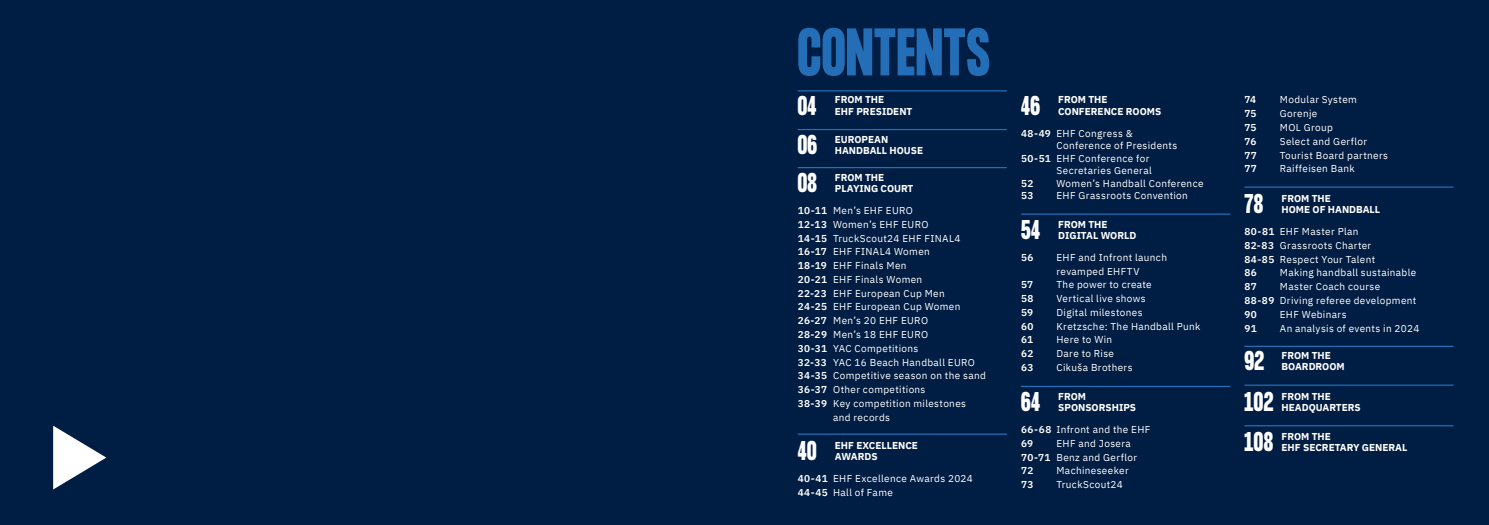
<style>
.page{position:relative;width:1489px;height:525px;background:#fff}
.page>*{position:absolute;margin:0;border:0;box-sizing:border-box;transform-origin:0 0}
.t1{font:700 58.75px "Formula Condensed";letter-spacing:.02em;color:#236eb6}
.t2{font:700 23.75px "Formula Condensed";letter-spacing:.025em;color:#fff}
.t3{font:10px/13.8px "IBM Plex Sans";letter-spacing:.035em;color:#fff}
.t4{font:700 10px/11.2px "IBM Plex Sans";color:#fff}
.t5{font:600 10px "IBM Plex Sans";letter-spacing:.035em;color:#fff}
.s1{font-weight:600}
</style>
<div class="page">
<div style="left:744px;top:0;width:744px;height:524px;background:#001d43"></div>
<hr style="left:797px;top:90px;width:209px;height:1px;background:#236eb6">
<hr style="left:797px;top:129px;width:209px;height:1px;background:#236eb6">
<hr style="left:797px;top:167px;width:209px;height:1px;background:#236eb6">
<hr style="left:1020px;top:213px;width:210px;height:2px;background:#236eb6">
<hr style="left:1244px;top:186px;width:209px;height:2px;background:#236eb6">
<hr style="left:1244px;top:345px;width:209px;height:2px;background:#236eb6">
<hr style="left:797px;top:433px;width:209px;height:1px;background:#236eb6">
<hr style="left:1244px;top:384px;width:209px;height:1px;background:#236eb6">
<hr style="left:1020px;top:385px;width:210px;height:2px;background:#236eb6">
<hr style="left:1244px;top:425px;width:209px;height:1px;background:#236eb6">
<div style="left:0;top:0;width:744px;height:524px;background:#001d43"></div>
<svg style="left:53px;top:425px;width:53px;height:64px"></svg>
<h1 class="t1" style="left:797px;top:17px;width:194px">CONTENTS</h1>
<h2 class="t2" style="left:797px;top:91px;width:20px">04</h2>
<p class="t4" style="left:834px;top:93px;width:79px">FROM THE<br>EHF PRESIDENT</p>
<h2 class="t2" style="left:797px;top:130px;width:21px">06</h2>
<p class="t4" style="left:834px;top:133px;width:90px">EUROPEAN<br>HANDBALL HOUSE</p>
<h2 class="t2" style="left:797px;top:168px;width:21px">08</h2>
<p class="t4" style="left:834px;top:171px;width:80px">FROM THE<br>PLAYING COURT</p>
<p class="t3" style="left:797px;top:203px;width:117px"><span class="s1">10-11</span> Men’s EHF EURO</p>
<p class="t3" style="left:797px;top:216px;width:132px"><span class="s1">12-13</span> Women’s EHF EURO</p>
<p class="t3" style="left:797px;top:230px;width:164px"><span class="s1">14-15</span> TruckScout24 EHF FINAL4</p>
<p class="t3" style="left:797px;top:244px;width:134px"><span class="s1">16-17</span> EHF FINAL4 Women</p>
<p class="t3" style="left:797px;top:258px;width:110px"><span class="s1">18-19</span> EHF Finals Men</p>
<p class="t3" style="left:797px;top:271px;width:126px"><span class="s1">20-21</span> EHF Finals Women</p>
<p class="t3" style="left:797px;top:285px;width:148px"><span class="s1">22-23</span> EHF European Cup Men</p>
<p class="t3" style="left:797px;top:299px;width:164px"><span class="s1">24-25</span> EHF European Cup Women</p>
<p class="t3" style="left:797px;top:313px;width:132px"><span class="s1">26-27</span> Men’s 20 EHF EURO</p>
<p class="t3" style="left:797px;top:326px;width:132px"><span class="s1">28-29</span> Men’s 18 EHF EURO</p>
<p class="t3" style="left:797px;top:340px;width:122px"><span class="s1">30-31</span> YAC Competitions</p>
<p class="t3" style="left:797px;top:354px;width:179px"><span class="s1">32-33</span> YAC 16 Beach Handball EURO</p>
<p class="t3" style="left:797px;top:368px;width:190px"><span class="s1">34-35</span> Competitive season on the sand</p>
<p class="t3" style="left:797px;top:381px;width:129px"><span class="s1">36-37</span> Other competitions</p>
<p class="t3" style="left:797px;top:395px;width:170px"><span class="s1">38-39</span> Key competition milestones</p>
<p class="t3" style="left:833px;top:409px;width:58px">and records</p>
<h2 class="t2" style="left:797px;top:436px;width:20px">40</h2>
<p class="t4" style="left:834px;top:438px;width:85px">EHF EXCELLENCE<br>AWARDS</p>
<p class="t3" style="left:797px;top:470px;width:177px"><span class="s1">40-41</span> EHF Excellence Awards 2024<br><span class="s1">44-45</span> Hall of Fame</p>
<h2 class="t2" style="left:1020px;top:91px;width:21px">46</h2>
<p class="t4" style="left:1058px;top:93px;width:105px">FROM THE<br>CONFERENCE ROOMS</p>
<p class="t3" style="left:1020px;top:125px;width:113px"><span class="s1">48-49</span> EHF Congress &amp;</p>
<p class="t3" style="left:1056px;top:138px;width:122px">Conference of Presidents</p>
<p class="t3" style="left:1020px;top:150px;width:130px"><span class="s1">50-51</span> EHF Conference for</p>
<p class="t3" style="left:1056px;top:163px;width:97px">Secretaries General</p>
<p class="t5" style="left:1020px;top:175px;width:14px">52</p>
<p class="t3" style="left:1056px;top:175px;width:149px">Women’s Handball Conference</p>
<p class="t5" style="left:1020px;top:188px;width:14px">53</p>
<p class="t3" style="left:1056px;top:188px;width:133px">EHF Grassroots Convention</p>
<h2 class="t2" style="left:1020px;top:215px;width:21px">54</h2>
<p class="t4" style="left:1058px;top:217px;width:80px">FROM THE<br>DIGITAL WORLD</p>
<p class="t5" style="left:1020px;top:249px;width:14px">56</p>
<p class="t3" style="left:1056px;top:249px;width:112px">EHF and Infront launch revamped EHFTV</p>
<p class="t5" style="left:1020px;top:277px;width:14px">57</p>
<p class="t3" style="left:1056px;top:277px;width:97px">The power to create</p>
<p class="t5" style="left:1020px;top:290px;width:14px">58</p>
<p class="t3" style="left:1056px;top:291px;width:91px">Vertical live shows</p>
<p class="t5" style="left:1020px;top:304px;width:14px">59</p>
<p class="t3" style="left:1056px;top:304px;width:88px">Digital milestones</p>
<p class="t5" style="left:1020px;top:318px;width:14px">60</p>
<p class="t3" style="left:1056px;top:318px;width:145px">Kretzsche: The Handball Punk</p>
<p class="t5" style="left:1020px;top:332px;width:14px">61</p>
<p class="t3" style="left:1056px;top:332px;width:57px">Here to Win</p>
<p class="t5" style="left:1020px;top:345px;width:14px">62</p>
<p class="t3" style="left:1056px;top:346px;width:59px">Dare to Rise</p>
<p class="t5" style="left:1020px;top:359px;width:14px">63</p>
<p class="t3" style="left:1056px;top:359px;width:78px">Cikuša Brothers</p>
<h2 class="t2" style="left:1020px;top:387px;width:21px">64</h2>
<p class="t4" style="left:1058px;top:389px;width:79px">FROM<br>SPONSORSHIPS</p>
<p class="t3" style="left:1020px;top:421px;width:131px"><span class="s1">66-68</span> Infront and the EHF<br><span class="s1">69</span></p>
<p class="t3" style="left:1020px;top:435px;width:117px;text-indent:35px">EHF and Josera<br><span class="s1">70-71</span> Benz and Gerflor<br><span class="s1">72</span></p>
<p class="t3" style="left:1056px;top:463px;width:74px">Machineseeker</p>
<p class="t5" style="left:1020px;top:476px;width:14px">73</p>
<p class="t3" style="left:1056px;top:476px;width:68px">TruckScout24</p>
<p class="t5" style="left:1244px;top:92px;width:13px">74</p>
<p class="t3" style="left:1279px;top:92px;width:79px">Modular System</p>
<p class="t5" style="left:1244px;top:106px;width:14px">75</p>
<p class="t3" style="left:1279px;top:106px;width:39px">Gorenje</p>
<p class="t5" style="left:1244px;top:119px;width:14px">75</p>
<p class="t3" style="left:1279px;top:120px;width:55px">MOL Group</p>
<p class="t5" style="left:1244px;top:133px;width:14px">76</p>
<p class="t3" style="left:1279px;top:133px;width:89px">Select and Gerflor</p>
<p class="t5" style="left:1244px;top:147px;width:14px">77</p>
<p class="t3" style="left:1279px;top:147px;width:110px">Tourist Board partners</p>
<p class="t5" style="left:1244px;top:161px;width:14px">77</p>
<p class="t3" style="left:1279px;top:161px;width:76px">Raiffeisen Bank</p>
<h2 class="t2" style="left:1244px;top:189px;width:20px">78</h2>
<p class="t4" style="left:1281px;top:192px;width:100px">FROM THE<br>HOME OF HANDBALL</p>
<p class="t3" style="left:1244px;top:224px;width:132px"><span class="s1">80-81</span> EHF Master Plan<br><span class="s1">82-83</span> Grassroots Charter<br><span class="s1">84-85</span> Respect Your Talent<br><span class="s1">86</span></p>
<p class="t3" style="left:1279px;top:265px;width:138px">Making handball sustainable</p>
<p class="t3" style="left:1244px;top:279px;width:173px;text-indent:35px">Master Coach course<br><span class="s1">88-89</span> Driving referee development<br><span class="s1">90</span></p>
<p class="t5" style="left:1244px;top:279px;width:14px">87</p>
<p class="t3" style="left:1279px;top:306px;width:68px">EHF Webinars</p>
<p class="t5" style="left:1244px;top:320px;width:14px">91</p>
<p class="t3" style="left:1279px;top:320px;width:141px">An analysis of events in 2024</p>
<h2 class="t2" style="left:1244px;top:346px;width:21px">92</h2>
<p class="t4" style="left:1281px;top:349px;width:65px">FROM THE<br>BOARDROOM</p>
<h2 class="t2" style="left:1244px;top:387px;width:31px">102</h2>
<p class="t4" style="left:1281px;top:389px;width:81px">FROM THE<br>HEADQUARTERS</p>
<h2 class="t2" style="left:1244px;top:427px;width:30px">108</h2>
<p class="t4" style="left:1281px;top:430px;width:127px">FROM THE<br>EHF SECRETARY GENERAL</p>
</div>
